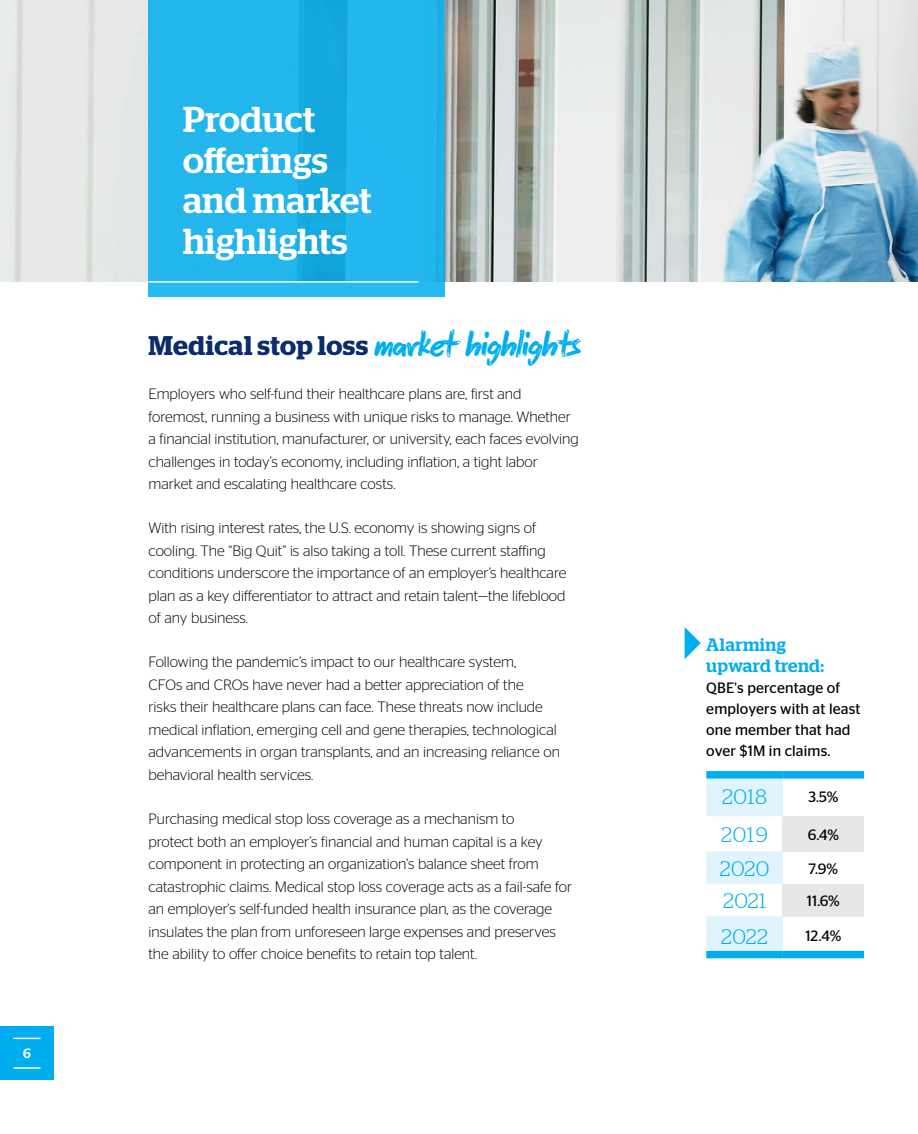
<style>
.page{position:relative;width:918px;height:1134px;background:#fff}
.page>*{position:absolute;margin:0;border:0;box-sizing:border-box;transform-origin:0 0}
.t1{font:39px "Markerfield";color:#00aeef}
.t2{font:500 36px/40.5px "Stag";letter-spacing:.01em;color:#fff}
.t3{font:300 21px "Stag";letter-spacing:.025em;color:#00aeef}
.t4{font:500 18px/21px "Stag";letter-spacing:.02em;color:#00aeef}
.t5{font:300 15px/22.5px "Stag Sans";color:#000}
.t6{font:15px/21px "Stag Sans";letter-spacing:.01em;color:#000}
.t7{font:500 13.5px "Stag";color:#fff}
.s1{font-family:"Stag";font-weight:600;font-size:27px;color:#0d2c6c}
</style>
<div class="page">
<img style="left:0;top:0;width:918px;height:281px">
<svg style="left:148px;top:0;width:298px;height:297px;background:#21b4ea"></svg>
<hr style="left:148px;top:281px;width:270px;height:2px;background:#fff">
<svg style="left:685px;top:627px;width:16px;height:32px"></svg>
<svg style="left:706px;top:779px;width:77px;height:172px"></svg>
<div style="left:783px;top:816px;width:81px;height:35px;background:#e6e7e8"></div>
<div style="left:783px;top:884px;width:81px;height:32px;background:#e6e7e8"></div>
<div style="left:706px;top:771px;width:77px;height:8px;background:#00aeef"></div>
<div style="left:783px;top:771px;width:81px;height:8px;background:#00aeef"></div>
<div style="left:706px;top:951px;width:77px;height:7px;background:#00aeef"></div>
<div style="left:783px;top:951px;width:81px;height:7px;background:#00aeef"></div>
<div style="left:0;top:1026px;width:54px;height:54px;background:#00aeef"></div>
<svg style="left:14px;top:1038px;width:26px;height:1px"></svg>
<hr style="left:14px;top:1067px;width:26px;height:2px;background:#fff">
<p class="t7" style="left:23px;top:1046px;width:9px">6</p>
<h2 class="t2" style="left:183px;top:99px;width:190px">Product offerings and market highlights</h2>
<h1 class="t1" style="left:148px;top:321px;width:434px"><span class="s1">Medical stop loss</span> market highlights</h1>
<p class="t5" style="left:148px;top:383px;width:432px">Employers who self-fund their healthcare plans are, first and foremost, running a business with unique risks to manage. Whether a financial institution, manufacturer, or university, each faces evolving challenges in today’s economy, including inflation, a tight labor market and escalating healthcare costs.</p>
<p class="t5" style="left:148px;top:517px;width:419px">With rising interest rates, the U.S. economy is showing signs of cooling. The “Big Quit” is also taking a toll. These current staffing conditions underscore the importance of an employer’s healthcare plan as a key differentiator to attract and retain talent—the lifeblood of any business.</p>
<p class="t5" style="left:148px;top:651px;width:413px">Following the pandemic’s impact to our healthcare system,<br>CFOs and CROs have never had a better appreciation of the<br>risks their healthcare plans can face. These threats now include medical inflation, emerging cell and gene therapies, technological advancements in organ transplants, and an increasing reliance on behavioral health services.</p>
<p class="t5" style="left:148px;top:807px;width:425px">Purchasing medical stop loss coverage as a mechanism to<br>protect both an employer’s financial and human capital is a key component in protecting an organization's balance sheet from catastrophic claims. Medical stop loss coverage acts as a fail-safe for an employer's self-funded health insurance plan, as the coverage insulates the plan from unforeseen large expenses and preserves the ability to offer choice benefits to retain top talent.</p>
<p class="t4" style="left:706px;top:634px;width:119px">Alarming upward trend:</p>
<p class="t6" style="left:706px;top:677px;width:156px">QBE's percentage of employers with at least one member that had over $1M in claims.</p>
<h3 class="t3" style="left:722px;top:785px;width:46px">2018</h3>
<p class="t6" style="left:808px;top:786px;width:31px">3.5%</p>
<h3 class="t3" style="left:721px;top:823px;width:48px">2019</h3>
<p class="t6" style="left:808px;top:824px;width:33px">6.4%</p>
<h3 class="t3" style="left:720px;top:857px;width:51px">2020</h3>
<p class="t6" style="left:809px;top:858px;width:31px">7.9%</p>
<h3 class="t3" style="left:723px;top:889px;width:44px">2021</h3>
<p class="t6" style="left:807px;top:890px;width:34px">11.6%</p>
<h3 class="t3" style="left:721px;top:925px;width:48px">2022</h3>
<p class="t6" style="left:805px;top:926px;width:37px">12.4%</p>
</div>
